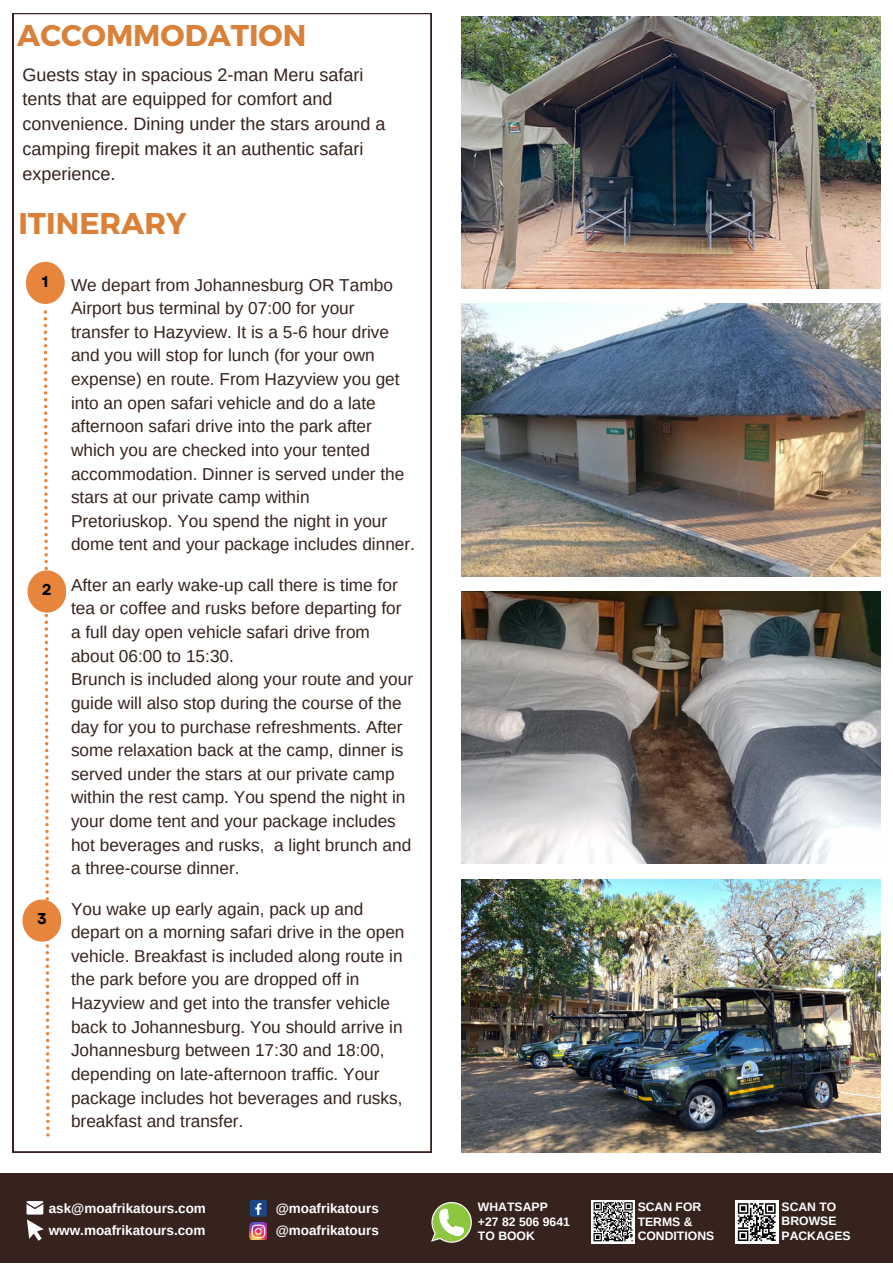
<style>
.page{position:relative;width:893px;height:1264px;background:#fff}
.page>*{position:absolute;margin:0;border:0;box-sizing:border-box;transform-origin:0 0}
.t1{font:700 30px "Montserrat";color:#da8139}
.t2{font:18px/24.8px "Arimo";color:#36231e}
.t3{font:17.25px/23.5px "Arimo";color:#36231e}
.t4{font:700 15.6px "Garet";color:#000}
.t5{font:700 13.5px/22.4px "Arimo";color:#fff}
.t6{font:700 12.15px/14.2px "Arimo";color:#fff}
</style>
<div class="page">
<svg style="left:13px;top:13px;width:418px;height:1139px"></svg>
<img style="left:461px;top:16px;width:419px;height:272px">
<svg style="left:44px;top:310px;width:6px;height:826px"></svg>
<div style="left:26px;top:262px;width:39px;height:42px;background:#e8853d;border-radius:50%"></div>
<div style="left:0;top:1173px;width:892px;height:89px;background:#36231e"></div>
<svg style="left:26px;top:1201px;width:18px;height:39px"></svg>
<div style="left:250px;top:1199px;width:17px;height:17px;background:#1a4789;border-radius:3px"></div>
<svg style="left:255px;top:1203px;width:6px;height:11px"></svg>
<img style="left:250px;top:1222px;width:17px;height:16px">
<svg style="left:591px;top:1200px;width:44px;height:43px"></svg>
<svg style="left:592px;top:1201px;width:41px;height:40px;background:#888"></svg>
<div style="left:734px;top:1200px;width:44px;height:43px;background:#fff"></div>
<svg style="left:737px;top:1203px;width:38px;height:37px"></svg>
<svg style="left:431px;top:1202px;width:41px;height:40px"></svg>
<div style="left:28px;top:570px;width:38px;height:42px;background:#e8853d;border-radius:50%"></div>
<img style="left:461px;top:304px;width:419px;height:272px">
<img style="left:461px;top:591px;width:419px;height:272px">
<img style="left:461px;top:879px;width:419px;height:273px">
<div style="left:22px;top:899px;width:39px;height:42px;background:#e8853d;border-radius:50%"></div>
<h1 class="t1" style="left:17px;top:17px;width:290px">ACCOMMODATION</h1>
<p class="t2" style="left:22px;top:62px;width:364px">Guests stay in spacious 2-man Meru safari tents that are equipped for comfort and convenience. Dining under the stars around a camping firepit makes it an authentic safari experience.</p>
<h1 class="t1" style="left:18px;top:205px;width:169px">ITINERARY</h1>
<p class="t4" style="left:42px;top:271px;width:8px">1</p>
<p class="t4" style="left:42px;top:580px;width:12px">2</p>
<p class="t4" style="left:37px;top:909px;width:11px">3</p>
<p class="t3" style="left:71px;top:273px;width:345px">We depart from Johannesburg OR Tambo Airport bus terminal by 07:00 for your transfer to Hazyview. It is a 5-6 hour drive and you will stop for lunch (for your own expense) en route. From Hazyview you get into an open safari vehicle and do a late afternoon safari drive into the park after which you are checked into your tented accommodation. Dinner is served under the stars at our private camp within Pretoriuskop. You spend the night in your dome tent and your package includes dinner.</p>
<p class="t3" style="left:71px;top:573px;width:343px">After an early wake-up call there is time for tea or coffee and rusks before departing for a full day open vehicle safari drive from about 06:00 to 15:30.<br>Brunch is included along your route and your guide will also stop during the course of the day for you to purchase refreshments. After some relaxation back at the camp, dinner is served under the stars at our private camp within the rest camp. You spend the night in your dome tent and your package includes hot beverages and rusks, a light brunch and a three-course dinner.</p>
<p class="t3" style="left:71px;top:897px;width:335px">You wake up early again, pack up and depart on a morning safari drive in the open vehicle. Breakfast is included along route in the park before you are dropped off in Hazyview and get into the transfer vehicle back to Johannesburg. You should arrive in Johannesburg between 17:30 and 18:00, depending on late-afternoon traffic. Your package includes hot beverages and rusks, breakfast and transfer.</p>
<p class="t5" style="left:49px;top:1197px;width:159px">ask@moafrikatours.com</p>
<p class="t5" style="left:276px;top:1197px;width:105px">@moafrikatours @moafrikatours</p>
<p class="t5" style="left:49px;top:1219px;width:158px">www.moafrikatours.com</p>
<p class="t6" style="left:478px;top:1200px;width:93px">WHATSAPP +27 82 506 9641<br>TO BOOK</p>
<p class="t6" style="left:637px;top:1200px;width:78px">SCAN FOR<br>TERMS &amp;<br>CONDITIONS</p>
<p class="t6" style="left:781px;top:1199px;width:71px">SCAN TO<br>BROWSE<br>PACKAGES</p>
</div>
